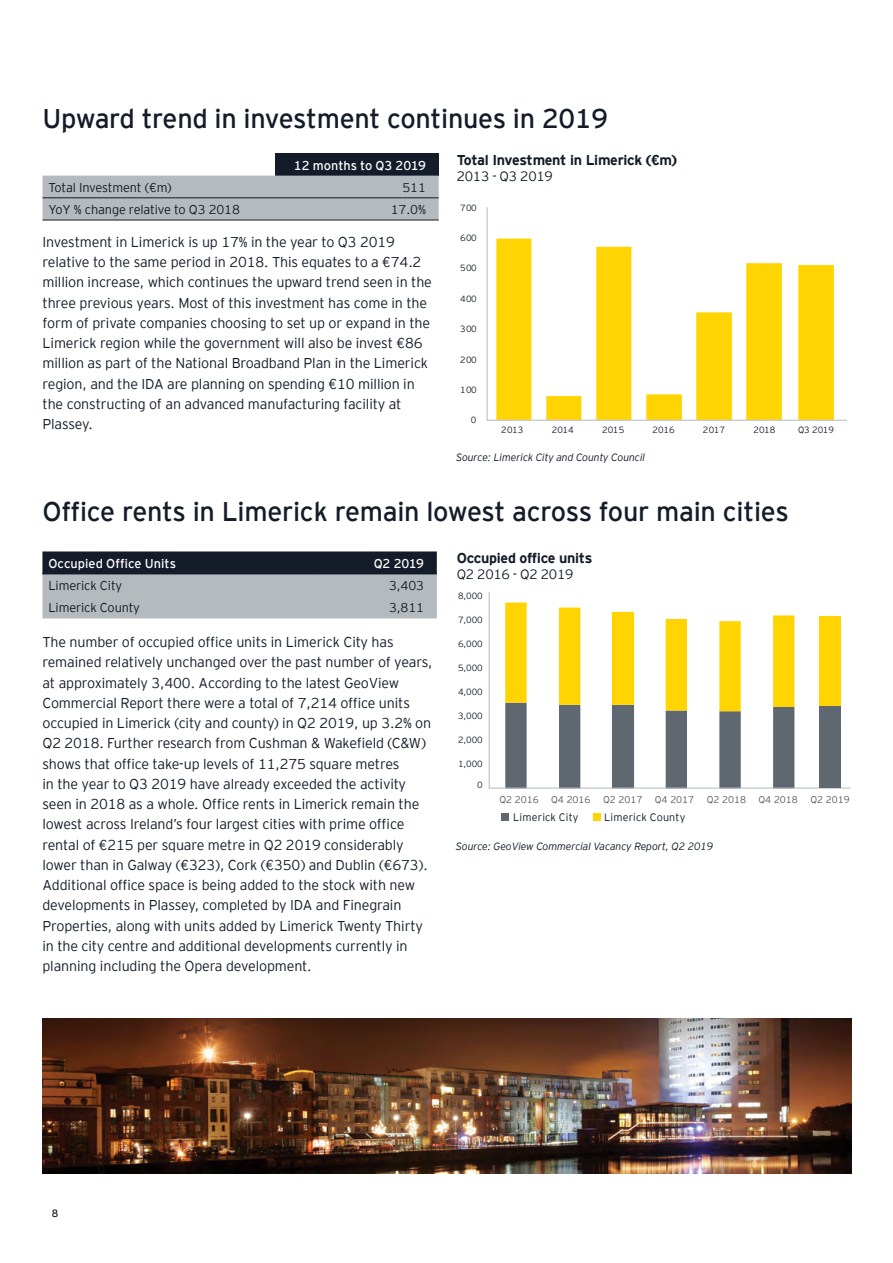
<style>
.page{position:relative;width:893px;height:1263px;background:#fff}
.page>*{position:absolute;margin:0;border:0;box-sizing:border-box;transform-origin:0 0}
.t1{font:27px "EY Interstate";letter-spacing:-.01em;color:#151c29}
.t2{font:300 14.25px/20.2px "EY Interstate";letter-spacing:-.01em;color:#151c29}
.t3{font:700 14.25px "EY Interstate";letter-spacing:-.02em;color:#151c29}
.t4{font:300 13.5px "EY Interstate";letter-spacing:-.02em;color:#151c29}
.t5{font:300 12.75px "EY Interstate";letter-spacing:-.01em;color:#151c29}
.t6{font:12.75px "EY Interstate";letter-spacing:-.005em;color:#fff}
.t7{font:300 10.8px "EY Interstate";letter-spacing:.015em;color:#151c29}
.t8{font:italic 300 10.5px "EY Interstate";letter-spacing:-.01em;color:#151c29}
.t9{font:10.5px "EY Interstate";color:#151c29}
.t10{font:300 9.75px "EY Interstate";letter-spacing:-.005em;color:#5a595a}
.t11{font:300 9px "EY Interstate";letter-spacing:-.015em;color:#151c29}
</style>
<div class="page">
<img style="left:43px;top:1018px;width:808px;height:156px">
<div style="left:593px;top:813px;width:8px;height:8px;background:#ffd400"></div>
<div style="left:501px;top:813px;width:8px;height:8px;background:#5f6771"></div>
<svg style="left:488px;top:592px;width:362px;height:197px"></svg>
<div style="left:820px;top:616px;width:21px;height:92px;background:#ffd400"></div>
<div style="left:820px;top:706px;width:21px;height:81px;background:#5f6771"></div>
<svg style="left:486px;top:207px;width:361px;height:214px"></svg>
<div style="left:275px;top:153px;width:164px;height:23px;background:#151c29"></div>
<div style="left:43px;top:176px;width:396px;height:44px;background:#b4babd"></div>
<hr style="left:43px;top:197px;width:232px;height:1px;background:#151c29">
<hr style="left:275px;top:197px;width:164px;height:1px;background:#151c29">
<hr style="left:43px;top:220px;width:232px;height:1px;background:#151c29">
<hr style="left:275px;top:220px;width:164px;height:1px;background:#151c29">
<svg style="left:42px;top:551px;width:395px;height:67px;background:#7f868c"></svg>
<hr style="left:42px;top:573px;width:276px;height:1px;background:#151c29">
<hr style="left:318px;top:573px;width:119px;height:1px;background:#151c29">
<h1 class="t1" style="left:43px;top:99px;width:567px">Upward trend in investment continues in 2019</h1>
<p class="t6" style="left:294px;top:156px;width:133px">12 months to Q3 2019</p>
<p class="t5" style="left:49px;top:178px;width:125px">Total Investment (€m)</p>
<p class="t5" style="left:402px;top:178px;width:25px">511</p>
<p class="t5" style="left:49px;top:200px;width:193px">YoY % change relative to Q3 2018</p>
<p class="t5" style="left:391px;top:200px;width:37px">17.0%</p>
<p class="t2" style="left:43px;top:231px;width:391px">Investment in Limerick is up 17% in the year to Q3 2019 relative to the same period in 2018. This equates to a €74.2 million increase, which continues the upward trend seen in the three previous years. Most of this investment has come in the form of private companies choosing to set up or expand in the Limerick region while the government will also be invest €86 million as part of the National Broadband Plan in the Limerick region, and the IDA are planning on spending €10 million in the constructing of an advanced manufacturing facility at Plassey.</p>
<p class="t3" style="left:457px;top:149px;width:222px">Total Investment in Limerick (€m)</p>
<p class="t4" style="left:457px;top:167px;width:98px">2013 - Q3 2019</p>
<p class="t11" style="left:460px;top:201px;width:18px">700</p>
<p class="t11" style="left:460px;top:231px;width:18px">600</p>
<p class="t11" style="left:460px;top:262px;width:18px">500</p>
<p class="t11" style="left:460px;top:292px;width:18px">400</p>
<p class="t11" style="left:460px;top:323px;width:18px">300</p>
<p class="t11" style="left:460px;top:353px;width:18px">200</p>
<p class="t11" style="left:460px;top:383px;width:18px">100</p>
<p class="t11" style="left:471px;top:414px;width:7px">0</p>
<p class="t11" style="left:501px;top:424px;width:24px">2013</p>
<p class="t11" style="left:552px;top:424px;width:24px">2014</p>
<p class="t11" style="left:602px;top:424px;width:24px">2015</p>
<p class="t11" style="left:652px;top:424px;width:24px">2016</p>
<p class="t11" style="left:703px;top:424px;width:24px">2017</p>
<p class="t11" style="left:753px;top:424px;width:24px">2018</p>
<p class="t11" style="left:798px;top:424px;width:38px">Q3 2019</p>
<p class="t8" style="left:456px;top:450px;width:191px">Source: Limerick City and County Council</p>
<h1 class="t1" style="left:42px;top:493px;width:748px">Office rents in Limerick remain lowest across four main cities</h1>
<p class="t6" style="left:48px;top:554px;width:129px">Occupied Office Units</p>
<p class="t6" style="left:374px;top:554px;width:52px">Q2 2019</p>
<p class="t5" style="left:48px;top:576px;width:75px">Limerick City</p>
<p class="t5" style="left:389px;top:576px;width:37px">3,403</p>
<p class="t5" style="left:48px;top:598px;width:93px">Limerick County</p>
<p class="t5" style="left:389px;top:598px;width:37px">3,811</p>
<p class="t2" style="left:42px;top:631px;width:392px">The number of occupied office units in Limerick City has remained relatively unchanged over the past number of years, at approximately 3,400. According to the latest GeoView Commercial Report there were a total of 7,214 office units occupied in Limerick (city and county) in Q2 2019, up 3.2% on Q2 2018. Further research from Cushman &amp; Wakefield (C&amp;W) shows that office take-up levels of 11,275 square metres<br>in the year to Q3 2019 have already exceeded the activity seen in 2018 as a whole. Office rents in Limerick remain the lowest across Ireland’s four largest cities with prime office rental of €215 per square metre in Q2 2019 considerably lower than in Galway (€323), Cork (€350) and Dublin (€673).<br>Additional office space is being added to the stock with new developments in Plassey, completed by IDA and Finegrain Properties, along with units added by Limerick Twenty Thirty in the city centre and additional developments currently in planning including the Opera development.</p>
<p class="t3" style="left:457px;top:547px;width:137px">Occupied office units</p>
<p class="t4" style="left:457px;top:565px;width:118px">Q2 2016 - Q2 2019</p>
<p class="t11" style="left:458px;top:590px;width:26px">8,000</p>
<p class="t11" style="left:458px;top:613px;width:26px">7,000</p>
<p class="t11" style="left:458px;top:637px;width:26px">6,000</p>
<p class="t11" style="left:458px;top:661px;width:26px">5,000</p>
<p class="t11" style="left:458px;top:685px;width:26px">4,000</p>
<p class="t11" style="left:458px;top:709px;width:26px">3,000</p>
<p class="t11" style="left:458px;top:733px;width:26px">2,000</p>
<p class="t11" style="left:458px;top:757px;width:26px">1,000</p>
<p class="t11" style="left:477px;top:779px;width:7px">0</p>
<p class="t10" style="left:499px;top:793px;width:41px">Q2 2016</p>
<p class="t10" style="left:551px;top:793px;width:41px">Q4 2016</p>
<p class="t10" style="left:603px;top:793px;width:41px">Q2 2017</p>
<p class="t10" style="left:655px;top:793px;width:41px">Q4 2017</p>
<p class="t10" style="left:707px;top:793px;width:41px">Q2 2018</p>
<p class="t10" style="left:810px;top:793px;width:41px">Q2 2019</p>
<p class="t7" style="left:513px;top:809px;width:67px">Limerick City</p>
<p class="t7" style="left:604px;top:809px;width:83px">Limerick County</p>
<p class="t10" style="left:758px;top:793px;width:41px">Q4 2018</p>
<p class="t8" style="left:456px;top:839px;width:259px">Source: GeoView Commercial Vacancy Report, Q2 2019</p>
<p class="t9" style="left:52px;top:1206px;width:8px">8</p>
</div>
